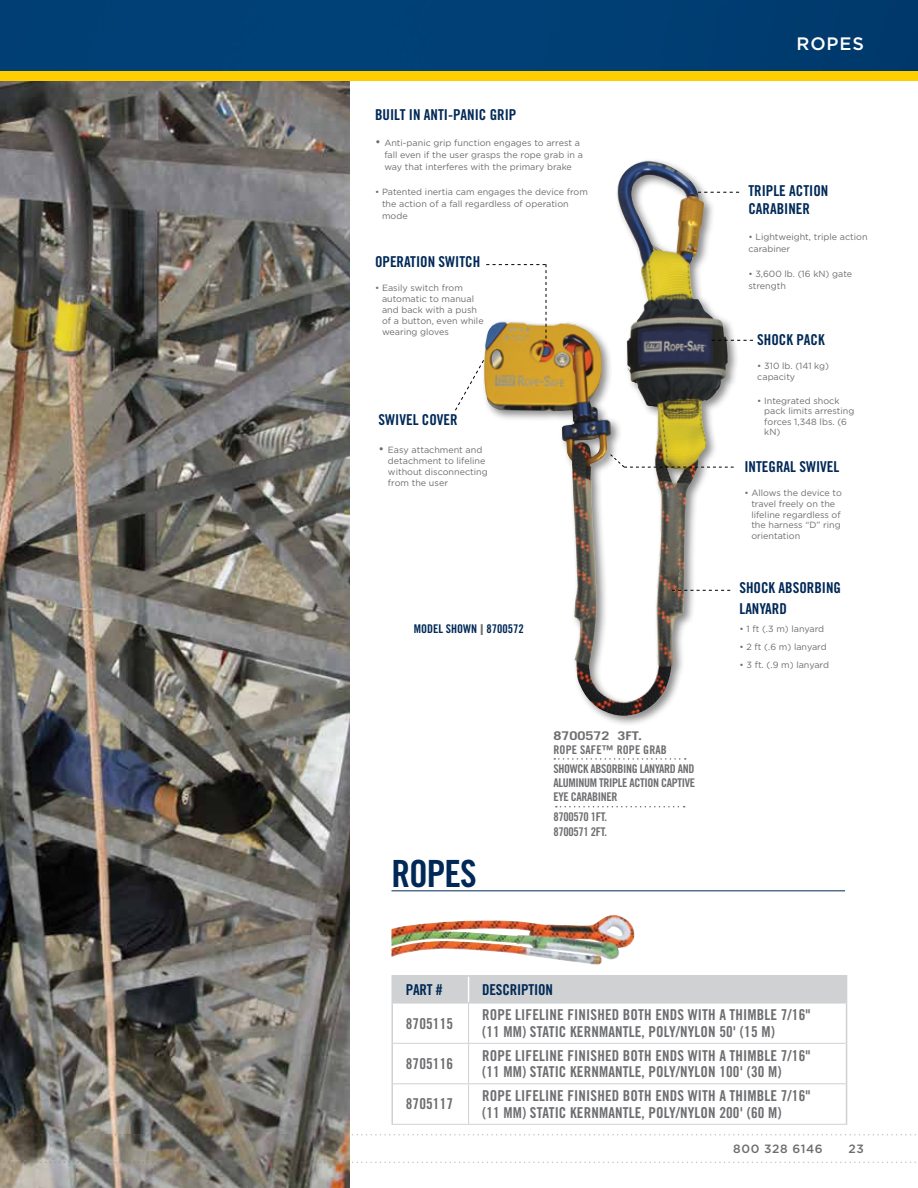
<style>
.page{position:relative;width:918px;height:1188px;background:#fff}
.page>*{position:absolute;margin:0;border:0;box-sizing:border-box;transform-origin:0 0}
.t1{font:37.5px "Trade Gothic LT Std Bd Cn 20";letter-spacing:-.03em;color:#002957}
.t2{font:500 18px "Gotham";letter-spacing:.05em;color:#fff}
.t3{font:15px/16.5px "Trade Gothic LT Std Bd Cn 20";letter-spacing:.01em;color:#6d6e71}
.t4{font:15px/21.6px "Trade Gothic LT Std Bd Cn 20";color:#002957}
.t5{font:12px/14.2px "Trade Gothic LT Std Bd Cn 20";letter-spacing:-.03em;color:#6d6e71}
.t6{font:12px "Trade Gothic LT Std Bd Cn 20";color:#002957}
.t7{font:500 12px "Gotham";letter-spacing:.05em;color:#6d6e71}
.t8{font:700 12px "Trade Gothic LT Std";color:#6d6e71;scale:1.2 1}
.t9{font:9px/10.8px "Gotham";color:#6d6e71}
.s1{font-size:12px}
.s2{font-size:15px;color:#6d6e71}
</style>
<div class="page">
<img style="left:0;top:81px;width:350px;height:1107px">
<div style="left:0;top:24px;width:918px;height:57px;background:#ffce00"></div>
<div style="left:0;top:0;width:918px;height:71px;background:#003f74"></div>
<svg style="left:0;top:1134px;width:916px;height:2px"></svg>
<svg style="left:0;top:1162px;width:916px;height:1px"></svg>
<hr style="left:468px;top:1004px;width:1px;height:39px;background:#cfd1d2">
<hr style="left:393px;top:1043px;width:76px;height:1px;background:#cfd1d2">
<hr style="left:469px;top:1043px;width:377px;height:1px;background:#cfd1d2">
<hr style="left:468px;top:1044px;width:1px;height:39px;background:#cfd1d2">
<hr style="left:393px;top:1083px;width:76px;height:1px;background:#cfd1d2">
<hr style="left:469px;top:1083px;width:377px;height:1px;background:#cfd1d2">
<hr style="left:468px;top:1084px;width:1px;height:40px;background:#cfd1d2">
<hr style="left:392px;top:1124px;width:77px;height:1px;background:#cfd1d2">
<hr style="left:469px;top:1124px;width:378px;height:1px;background:#cfd1d2">
<hr style="left:392px;top:1004px;width:1px;height:39px;background:#cfd1d2">
<hr style="left:846px;top:1004px;width:1px;height:39px;background:#cfd1d2">
<hr style="left:392px;top:1043px;width:1px;height:41px;background:#cfd1d2">
<hr style="left:846px;top:1043px;width:1px;height:41px;background:#cfd1d2">
<hr style="left:392px;top:1084px;width:1px;height:40px;background:#cfd1d2">
<hr style="left:846px;top:1084px;width:1px;height:40px;background:#cfd1d2">
<hr style="left:392px;top:975px;width:77px;height:2px;background:#cfd1d2">
<hr style="left:469px;top:975px;width:378px;height:2px;background:#cfd1d2">
<div style="left:392px;top:977px;width:455px;height:25px;background:#cfd1d2"></div>
<hr style="left:392px;top:1002px;width:77px;height:2px;background:#cfd1d2">
<hr style="left:469px;top:1002px;width:378px;height:2px;background:#cfd1d2">
<img style="left:392px;top:915px;width:242px;height:50px">
<hr style="left:392px;top:890px;width:453px;height:1px;background:#002957">
<div style="left:481px;top:158px;width:259px;height:569px;background:#000;opacity:.46"></div>
<img style="left:510px;top:161px;width:151px;height:542px">
<svg style="left:486px;top:264px;width:61px;height:80px"></svg>
<svg style="left:455px;top:359px;width:30px;height:52px"></svg>
<svg style="left:698px;top:192px;width:41px;height:1px"></svg>
<svg style="left:672px;top:590px;width:58px;height:1px"></svg>
<svg style="left:610px;top:454px;width:124px;height:14px"></svg>
<svg style="left:712px;top:340px;width:41px;height:1px"></svg>
<svg style="left:554px;top:758px;width:132px;height:2px"></svg>
<svg style="left:556px;top:806px;width:129px;height:1px"></svg>
<h3 class="t4" style="left:375px;top:104px;width:143px">BUILT IN ANTI-PANIC GRIP</h3>
<p class="t9" style="left:384px;top:136px;width:200px;line-height:12px;text-indent:-9px"><span class="s1">•</span> Anti-panic grip function engages to arrest a fall even if the user grasps the rope grab in a way that interferes with the primary brake</p>
<p class="t9" style="left:382px;top:186px;width:208px;line-height:12px;text-indent:-7px">• Patented inertia cam engages the device from the action of a fall regardless of operation mode</p>
<h3 class="t4" style="left:375px;top:251px;width:107px">OPERATION SWITCH</h3>
<p class="t9" style="left:382px;top:283px;width:103px;text-indent:-7px">• Easily switch from automatic to manual and back with a push of a button, even while wearing gloves</p>
<h3 class="t4" style="left:379px;top:409px;width:81px">SWIVEL COVER</h3>
<p class="t9" style="left:388px;top:445px;width:101px;text-indent:-9px"><span class="s1">•</span> Easy attachment and detachment to lifeline without disconnecting from the user</p>
<h3 class="t6" style="left:414px;top:622px;width:112px">MODEL SHOWN <span class="s2">I</span> 8700572</h3>
<h1 class="t1" style="left:392px;top:851px;width:87px">ROPES</h1>
<h3 class="t8" style="left:554px;top:728px;width:75px">8700572 3FT.</h3>
<h3 class="t5" style="left:554px;top:741px;width:142px;line-height:18.1px">ROPE SAFE™ ROPE GRAB<br>SHOWCK ABSORBING LANYARD AND</h3>
<h3 class="t5" style="left:554px;top:775px;width:143px">ALUMINUM TRIPLE ACTION CAPTIVE<br>EYE CARABINER</h3>
<h3 class="t5" style="left:554px;top:810px;width:55px">8700570 1FT.<br>8700571 2FT.</h3>
<h2 class="t2" style="left:796px;top:32px;width:69px">ROPES</h2>
<h3 class="t4" style="left:748px;top:182px;width:81px;line-height:18px">TRIPLE ACTION<br>CARABINER</h3>
<p class="t9" style="left:748px;top:230px;width:121px;line-height:12px">• Lightweight, triple action carabiner</p>
<p class="t9" style="left:748px;top:268px;width:105px;line-height:12px">• 3,600 lb. (16 kN) gate strength</p>
<h3 class="t4" style="left:757px;top:329px;width:69px">SHOCK PACK</h3>
<p class="t9" style="left:757px;top:361px;width:73px">• 310 lb. (141 kg) capacity</p>
<p class="t9" style="left:764px;top:395px;width:92px;text-indent:-7px">• Integrated shock pack limits arresting forces 1,348 lbs. (6 kN)</p>
<h3 class="t4" style="left:744px;top:455px;width:96px">INTEGRAL SWIVEL</h3>
<p class="t9" style="left:751px;top:487px;width:92px;text-indent:-7px">• Allows the device to travel freely on the lifeline regardless of the harness “D” ring orientation</p>
<h3 class="t4" style="left:740px;top:577px;width:103px">SHOCK ABSORBING<br>LANYARD</h3>
<p class="t9" style="left:740px;top:624px;width:86px">• 1 ft (.3 m) lanyard</p>
<p class="t9" style="left:740px;top:642px;width:89px">• 2 ft (.6 m) lanyard</p>
<p class="t9" style="left:740px;top:660px;width:91px">• 3 ft. (.9 m) lanyard</p>
<h3 class="t4" style="left:406px;top:978px;width:38px">PART #</h3>
<h3 class="t4" style="left:482px;top:978px;width:72px">DESCRIPTION</h3>
<h3 class="t3" style="left:406px;top:1015px;width:49px">8705115</h3>
<h3 class="t3" style="left:482px;top:1007px;width:330px">ROPE LIFELINE FINISHED BOTH ENDS WITH A THIMBLE 7/16" (11 MM) STATIC KERNMANTLE, POLY/NYLON 50' (15 M)</h3>
<h3 class="t3" style="left:406px;top:1055px;width:49px">8705116</h3>
<h3 class="t3" style="left:482px;top:1047px;width:330px">ROPE LIFELINE FINISHED BOTH ENDS WITH A THIMBLE 7/16" (11 MM) STATIC KERNMANTLE, POLY/NYLON 100' (30 M)</h3>
<h3 class="t3" style="left:406px;top:1096px;width:49px">8705117</h3>
<h3 class="t3" style="left:482px;top:1088px;width:330px">ROPE LIFELINE FINISHED BOTH ENDS WITH A THIMBLE 7/16" (11 MM) STATIC KERNMANTLE, POLY/NYLON 200' (60 M)</h3>
<h3 class="t7" style="left:733px;top:1141px;width:91px">800 328 6146</h3>
<h3 class="t7" style="left:849px;top:1141px;width:17px">23</h3>
</div>
